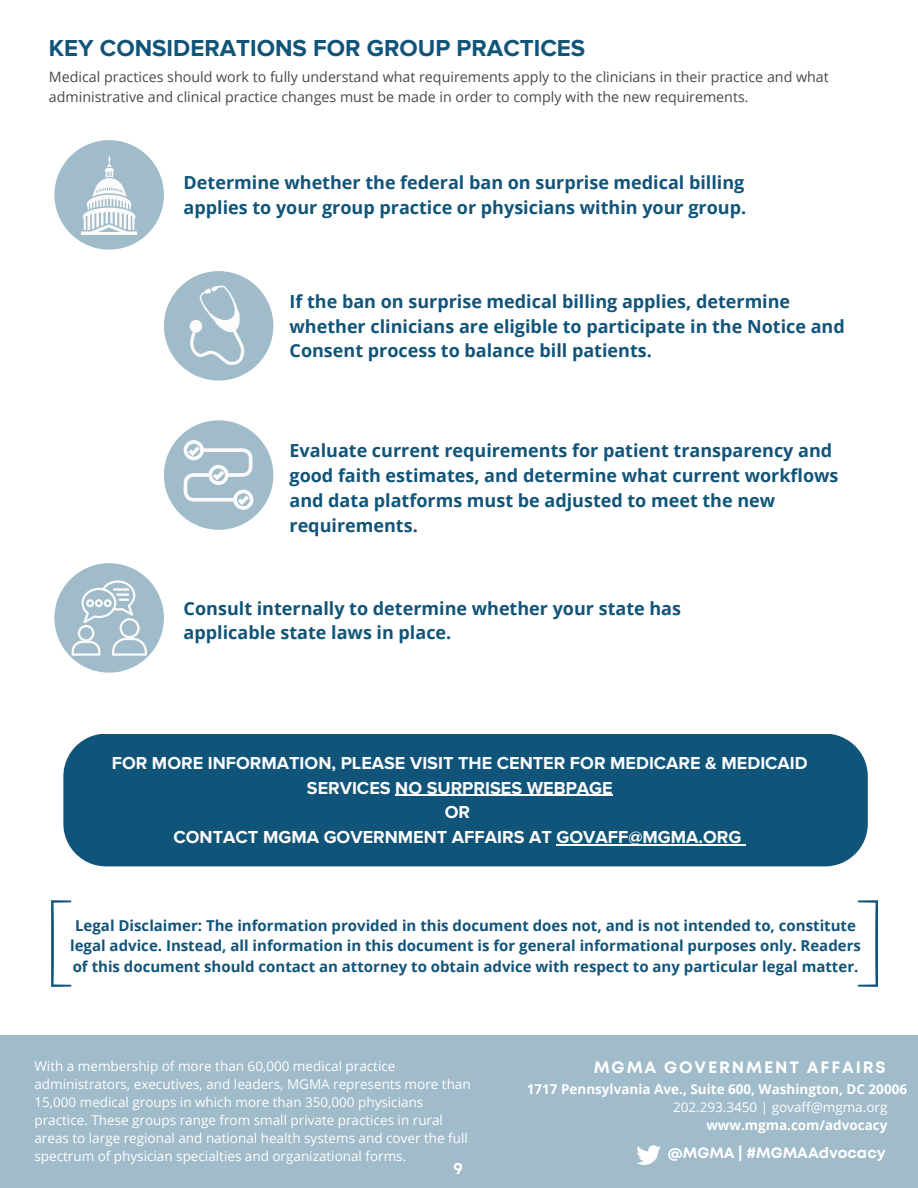
<style>
.page{position:relative;width:918px;height:1188px;background:#fff}
.page>*{position:absolute;margin:0;border:0;box-sizing:border-box;transform-origin:0 0}
.t1{font:700 24px "Proxima Nova";color:#115479}
.t2{font:700 18px/24.8px "Open Sans";color:#115479}
.t3{font:700 18px/24.8px "Proxima Nova";color:#fbfbfb;text-align:center}
.t4{font:700 16.5px "Mont";letter-spacing:.115em;color:#fff}
.t5{font:700 15px/20.2px "Open Sans";color:#115479;text-align:center}
.t6{font:700 15px "Mont";color:#fff}
.t7{font:14.25px/20.2px "Open Sans";color:#48494e}
.t8{font:13.5px/18px "Open Sans";color:#fff}
.t9{font:700 13.5px "Open Sans";color:#fff}
</style>
<div class="page">
<div style="left:0;top:1036px;width:918px;height:152px;background:#a0bbc9"></div>
<svg style="left:637px;top:1145px;width:24px;height:20px"></svg>
<div style="left:54px;top:140px;width:110px;height:110px;background:#a0bbc9;border-radius:50%"></div>
<svg style="left:81px;top:155px;width:56px;height:80px"></svg>
<div style="left:164px;top:271px;width:109px;height:110px;background:#a0bbc9;border-radius:50%"></div>
<div style="left:164px;top:420px;width:109px;height:110px;background:#a0bbc9;border-radius:50%"></div>
<div style="left:54px;top:563px;width:110px;height:110px;background:#a0bbc9;border-radius:50%"></div>
<svg style="left:190px;top:285px;width:55px;height:80px"></svg>
<svg style="left:184px;top:440px;width:69px;height:70px"></svg>
<svg style="left:72px;top:580px;width:75px;height:76px"></svg>
<div style="left:63px;top:734px;width:805px;height:132px;background:#115479"></div>
<hr style="left:395px;top:795px;width:218px;height:1px;background:#fbfbfb">
<hr style="left:556px;top:844px;width:185px;height:1px;background:#fbfbfb">
<svg style="left:51px;top:900px;width:20px;height:87px"></svg>
<svg style="left:858px;top:900px;width:20px;height:87px"></svg>
<p class="t1" style="left:49px;top:34px;width:538px">KEY CONSIDERATIONS FOR GROUP PRACTICES</p>
<p class="t7" style="left:49px;top:66px;width:781px">Medical practices should work to fully understand what requirements apply to the clinicians in their practice and what administrative and clinical practice changes must be made in order to comply with the new requirements.</p>
<p class="t2" style="left:184px;top:170px;width:564px">Determine whether the federal ban on surprise medical billing applies to your group practice or physicians within your group.</p>
<p class="t2" style="left:290px;top:288px;width:557px">If the ban on surprise medical billing applies, determine whether clinicians are eligible to participate in the Notice and<br>Consent process to balance bill patients.</p>
<p class="t2" style="left:290px;top:438px;width:551px">Evaluate current requirements for patient transparency and good faith estimates, and determine what current workflows and data platforms must be adjusted to meet the new requirements.</p>
<p class="t2" style="left:184px;top:595px;width:499px">Consult internally to determine whether your state has applicable state laws in place.</p>
<p class="t3" style="left:112px;top:751px;width:698px">FOR MORE INFORMATION, PLEASE VISIT THE CENTER FOR MEDICARE &amp; MEDICAID<br>SERVICES NO SURPRISES WEBPAGE</p>
<p class="t3" style="left:445px;top:800px;width:27px">OR</p>
<p class="t3" style="left:174px;top:825px;width:569px">CONTACT MGMA GOVERNMENT AFFAIRS AT GOVAFF@MGMA.ORG</p>
<p class="t5" style="left:70px;top:915px;width:792px">Legal Disclaimer: The information provided in this document does not, and is not intended to, constitute legal advice. Instead, all information in this document is for general informational purposes only. Readers of this document should contact an attorney to obtain advice with respect to any particular legal matter.</p>
<p class="t8" style="left:34px;top:1057px;width:438px">With a membership of more than 60,000 medical practice administrators, executives, and leaders, MGMA represents more than 15,000 medical groups in which more than 350,000 physicians practice. These groups range from small private practices in rural areas to large regional and national health systems and cover the full spectrum of physician specialties and organizational forms.</p>
<p class="t4" style="left:453px;top:1162px;width:11px">9</p>
<p class="t4" style="left:594px;top:1061px;width:294px">MGMA GOVERNMENT AFFAIRS</p>
<p class="t9" style="left:527px;top:1079px;width:382px">1717 Pennsylvania Ave., Suite 600, Washington, DC 20006</p>
<p class="t8" style="left:673px;top:1097px;width:216px">202.293.3450 | govaff@mgma.org</p>
<p class="t9" style="left:706px;top:1115px;width:183px">www.mgma.com/advocacy</p>
<p class="t6" style="left:668px;top:1148px;width:219px">@MGMA | #MGMAAdvocacy</p>
</div>
